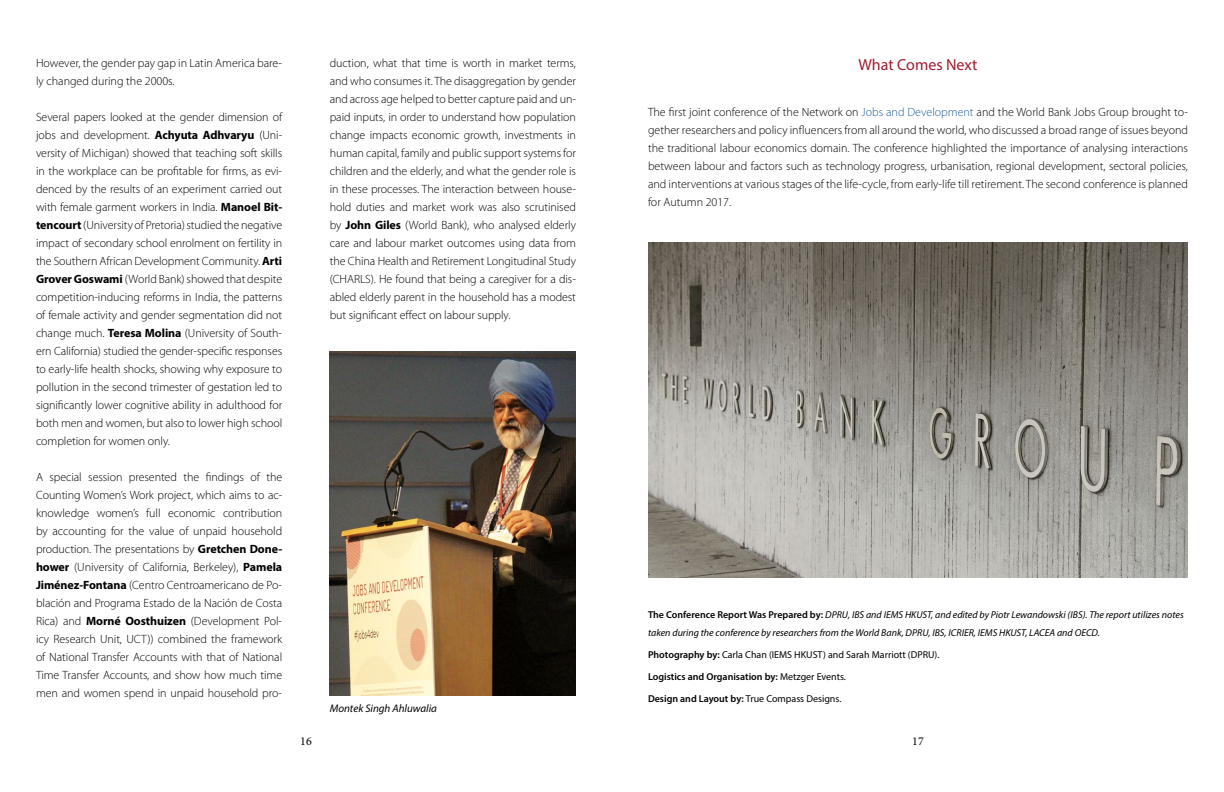
<style>
.page{position:relative;width:1224px;height:792px;background:#fff}
.page>*{position:absolute;margin:0;border:0;box-sizing:border-box;transform-origin:0 0}
.t1{font:16px "Myriad Pro";color:#9e1c2f}
.t2{font:300 12px/18px "Myriad Pro";letter-spacing:-.005em;color:#000;text-align:justify}
.t3{font:12px "Minion Pro";color:#000}
.t4{font:italic 11px "Myriad Pro";color:#000}
.t5{font:italic 10px/18px "Myriad Pro";color:#000}
.t6{font:10px "Myriad Pro";color:#000}
.t7{font:600 10px "Myriad Pro";color:#000}
.s1{font-weight:700}
.s2{color:#215e9e}
.s3{font-weight:600;font-style:normal}
.s4{font-weight:600}
.s5{font-weight:400}
</style>
<div class="page">
<img style="left:648px;top:242px;width:540px;height:335px">
<img style="left:330px;top:351px;width:246px;height:344px">
<p class="t2" style="left:36px;top:54px;width:248px">However, the gender pay gap in Latin America bare&shy;ly changed during the 2000s.</p>
<p class="t2" style="left:36px;top:108px;width:248px">Several papers looked at the gender dimension of jobs and development. <span class="s1">Achyuta Adhvaryu</span> (Uni&shy;versity of Michigan) showed that teaching soft skills in the workplace can be profitable for firms, as evi&shy;denced by the results of an experiment carried out with female garment workers in India. <span class="s1">Manoel Bit&shy;tencourt</span> (University of Pretoria) studied the negative impact of secondary school enrolment on fertility in the Southern African Development Community. <span class="s1">Arti Grover Goswami</span> (World Bank) showed that despite competition-inducing reforms in India, the patterns of female activity and gender segmentation did not change much. <span class="s1">Teresa Molina</span> (University of South&shy;ern California) studied the gender-specific responses to early-life health shocks, showing why exposure to pollution in the second trimester of gestation led to significantly lower cognitive ability in adulthood for both men and women, but also to lower high school completion for women only.</p>
<p class="t2" style="left:36px;top:468px;width:248px">A special session presented the findings of the Counting Women’s Work project, which aims to ac&shy;knowledge women’s full economic contribution by accounting for the value of unpaid household production. The presentations by <span class="s1">Gretchen Done&shy;hower</span> (University of California, Berkeley), <span class="s1">Pamela Jiménez-Fontana</span> (Centro Centroamericano de Po&shy;blación and Programa Estado de la Nación de Costa Rica) and <span class="s1">Morné Oosthuizen</span> (Development Pol&shy;icy Research Unit, UCT)) combined the framework of National Transfer Accounts with that of National Time Transfer Accounts, and show how much time men and women spend in unpaid household pro-</p>
<p class="t2" style="left:330px;top:54px;width:248px">duction, what that time is worth in market terms, and who consumes it. The disaggregation by gender and across age helped to better capture paid and un&shy;paid inputs, in order to understand how population change impacts economic growth, investments in human capital, family and public support systems for children and the elderly, and what the gender role is in these processes. The interaction between house&shy;hold duties and market work was also scrutinised by <span class="s1">John Giles</span> (World Bank), who analysed elderly care and labour market outcomes using data from the China Health and Retirement Longitudinal Study (CHARLS). He found that being a caregiver for a dis&shy;abled elderly parent in the household has a modest but significant effect on labour supply.</p>
<h1 class="t1" style="left:858px;top:54px;width:121px">What Comes Next</h1>
<p class="t2" style="left:648px;top:103px;width:542px">The first joint conference of the Network on <span class="s2">Jobs and Development</span> and the World Bank Jobs Group brought to&shy;gether researchers and policy influencers from all around the world, who discussed a broad range of issues beyond the traditional labour economics domain. The conference highlighted the importance of analysing interactions between labour and factors such as technology progress, urbanisation, regional development, sectoral policies, and interventions at various stages of the life-cycle, from early-life till retirement. The second conference is planned for Autumn 2017.</p>
<p class="t4" style="left:330px;top:702px;width:109px">Montek Singh Ahluwalia</p>
<p class="t5" style="left:648px;top:606px;width:537px"><span class="s3">The Conference Report Was Prepared by:</span> DPRU, IBS and IEMS HKUST, and edited by Piotr Lewandowski (IBS). The report utilizes notes taken during the conference by researchers from the World Bank, DPRU, IBS, ICRIER, IEMS HKUST, LACEA and OECD.</p>
<p class="t6" style="left:648px;top:649px;width:293px"><span class="s4">Photography by:</span> Carla Chan (IEMS HKUST) and Sarah Marriott (DPRU).</p>
<p class="t7" style="left:648px;top:670px;width:200px">Logistics and Organisation by: <span class="s5">Metzger Events.</span></p>
<p class="t6" style="left:648px;top:693px;width:195px"><span class="s4">Design and Layout by:</span> True Compass Designs.</p>
<p class="t3" style="left:300px;top:733px;width:13px">16</p>
<p class="t3" style="left:912px;top:733px;width:13px">17</p>
</div>
